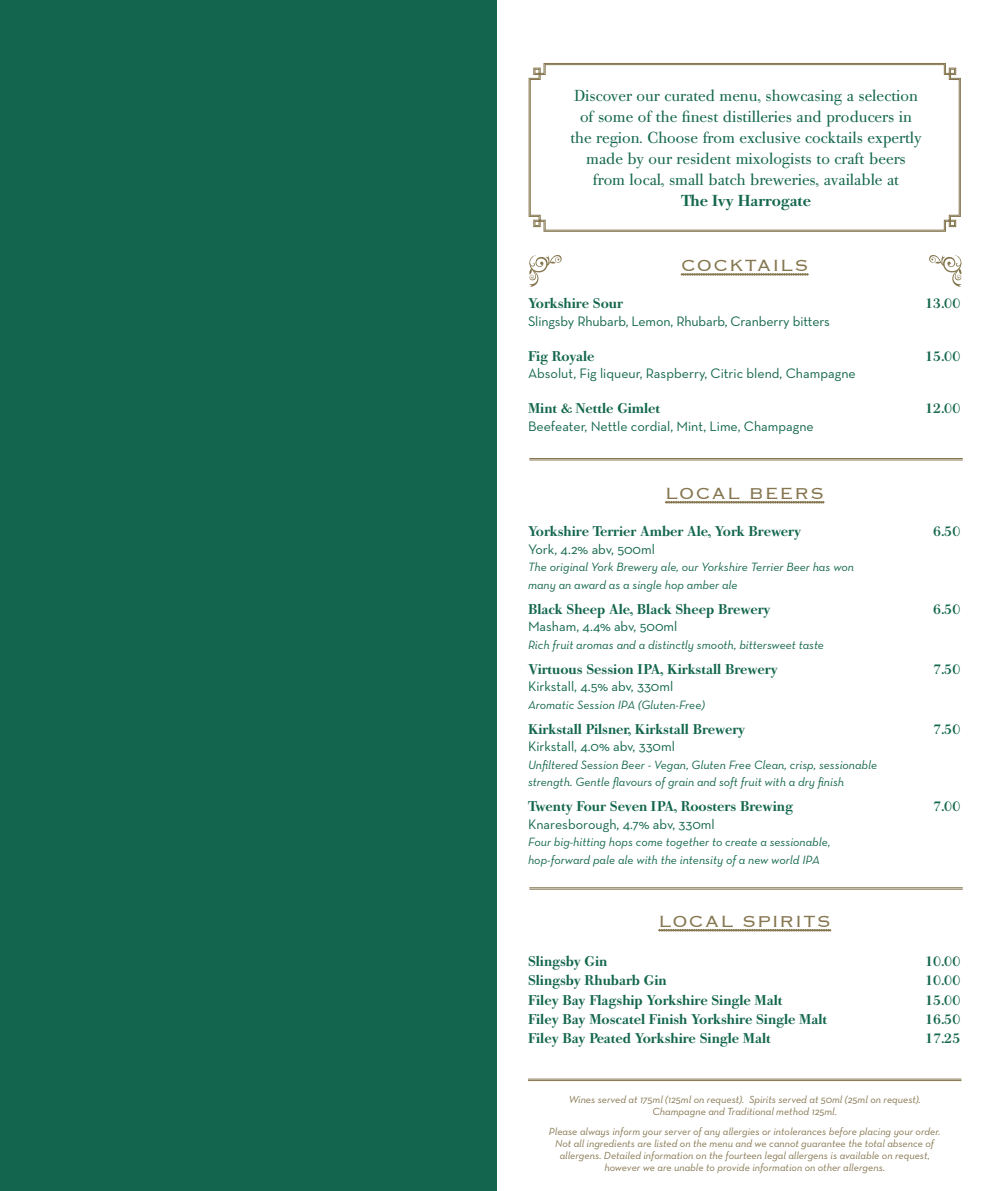
<style>
.page{position:relative;width:993px;height:1191px;background:#fff}
.page>*{position:absolute;margin:0;border:0;box-sizing:border-box;transform-origin:0 0}
.t1{font:300 21px "Copperplate";letter-spacing:.045em;color:#85764f}
.t2{font:15.75px/21px "Bodoni Old Face BE";color:#13664d;text-align:center}
.t3{font:500 15.75px "Bodoni Old Face BE";color:#13664d}
.t4{font:500 14px "Bodoni Old Face BE";color:#13664d}
.t5{font:14px "Neutra Text";color:#13664d}
.t6{font:500 14px "Bodoni Old Face BE";letter-spacing:-.02em;color:#13664d}
.t7{font:italic 12.25px/17.5px "Neutra Text";color:#13664d}
.t8{font:italic 10.5px/12.2px "Neutra Text";color:#85764f;text-align:center}
</style>
<div class="page">
<div style="left:0;top:0;width:496px;height:1191px;background:#13664d"></div>
<hr style="left:528px;top:1078px;width:433px;height:1px;background:#85764f">
<hr style="left:528px;top:1080px;width:433px;height:1px;background:#85764f">
<svg style="left:680px;top:273px;width:128px;height:2px"></svg>
<svg style="left:529px;top:255px;width:32px;height:32px"></svg>
<svg style="left:929px;top:255px;width:32px;height:32px"></svg>
<svg style="left:665px;top:501px;width:159px;height:2px"></svg>
<svg style="left:658px;top:929px;width:172px;height:2px"></svg>
<hr style="left:529px;top:458px;width:433px;height:1px;background:#85764f">
<hr style="left:529px;top:460px;width:433px;height:1px;background:#85764f">
<hr style="left:529px;top:887px;width:433px;height:1px;background:#85764f">
<hr style="left:529px;top:889px;width:433px;height:1px;background:#85764f">
<svg style="left:528px;top:63px;width:432px;height:169px;background:#a89e83"></svg>
<svg style="left:530px;top:64px;width:429px;height:166px"></svg>
<p class="t2" style="left:570px;top:85px;width:353px">Discover our curated menu, showcasing a selection of some of the finest distilleries and producers in the region. Choose from exclusive cocktails expertly made by our resident mixologists to craft beers from local, small batch breweries, available at</p>
<p class="t3" style="left:680px;top:190px;width:131px">The Ivy Harrogate</p>
<h1 class="t1" style="left:680px;top:251px;width:129px">COCKTAILS</h1>
<p class="t4" style="left:528px;top:295px;width:96px">Yorkshire Sour</p>
<p class="t4" style="left:924px;top:295px;width:37px">13.00</p>
<p class="t5" style="left:528px;top:313px;width:303px">Slingsby Rhubarb, Lemon, Rhubarb, Cranberry bitters</p>
<p class="t6" style="left:528px;top:347px;width:68px">Fig Royale</p>
<p class="t4" style="left:924px;top:347px;width:37px">15.00</p>
<p class="t5" style="left:528px;top:365px;width:329px">Absolut, Fig liqueur, Raspberry, Citric blend, Champagne</p>
<p class="t4" style="left:528px;top:400px;width:134px">Mint &amp; Nettle Gimlet</p>
<p class="t4" style="left:924px;top:400px;width:37px">12.00</p>
<p class="t5" style="left:528px;top:418px;width:287px">Beefeater, Nettle cordial, Mint, Lime, Champagne</p>
<h1 class="t1" style="left:665px;top:479px;width:160px">LOCAL BEERS</h1>
<p class="t4" style="left:528px;top:523px;width:274px">Yorkshire Terrier Amber Ale, York Brewery</p>
<p class="t4" style="left:932px;top:523px;width:29px">6.50</p>
<p class="t5" style="left:528px;top:540px;width:128px">York, 4.2% abv, 500ml</p>
<p class="t7" style="left:528px;top:558px;width:327px">The original York Brewery ale, our Yorkshire Terrier Beer has won many an award as a single hop amber ale</p>
<p class="t4" style="left:528px;top:600px;width:244px">Black Sheep Ale, Black Sheep Brewery</p>
<p class="t4" style="left:932px;top:600px;width:29px">6.50</p>
<p class="t5" style="left:528px;top:618px;width:151px">Masham, 4.4% abv, 500ml</p>
<p class="t7" style="left:528px;top:635px;width:297px">Rich fruit aromas and a distinctly smooth, bittersweet taste</p>
<p class="t4" style="left:528px;top:660px;width:251px">Virtuous Session IPA, Kirkstall Brewery</p>
<p class="t4" style="left:932px;top:660px;width:29px">7.50</p>
<p class="t5" style="left:528px;top:678px;width:147px">Kirkstall, 4.5% abv, 330ml</p>
<p class="t7" style="left:528px;top:695px;width:178px">Aromatic Session IPA (Gluten-Free)</p>
<p class="t4" style="left:528px;top:720px;width:219px">Kirkstall Pilsner, Kirkstall Brewery</p>
<p class="t4" style="left:932px;top:720px;width:29px">7.50</p>
<p class="t5" style="left:528px;top:738px;width:148px">Kirkstall, 4.0% abv, 330ml</p>
<p class="t7" style="left:528px;top:755px;width:350px">Unfiltered Session Beer - Vegan, Gluten Free Clean, crisp, sessionable strength. Gentle flavours of grain and soft fruit with a dry finish</p>
<p class="t4" style="left:528px;top:797px;width:266px">Twenty Four Seven IPA, Roosters Brewing</p>
<p class="t4" style="left:932px;top:797px;width:29px">7.00</p>
<p class="t5" style="left:528px;top:815px;width:188px">Knaresborough, 4.7% abv, 330ml</p>
<p class="t7" style="left:528px;top:833px;width:304px">Four big-hitting hops come together to create a sessionable, hop-forward pale ale with the intensity of a new world IPA</p>
<h1 class="t1" style="left:658px;top:907px;width:174px">LOCAL SPIRITS</h1>
<p class="t4" style="left:528px;top:952px;width:81px">Slingsby Gin</p>
<p class="t4" style="left:924px;top:952px;width:37px">10.00</p>
<p class="t4" style="left:528px;top:972px;width:140px">Slingsby Rhubarb Gin</p>
<p class="t4" style="left:924px;top:972px;width:37px">10.00</p>
<p class="t4" style="left:528px;top:991px;width:256px">Filey Bay Flagship Yorkshire Single Malt</p>
<p class="t4" style="left:924px;top:991px;width:37px">15.00</p>
<p class="t4" style="left:528px;top:1010px;width:301px">Filey Bay Moscatel Finish Yorkshire Single Malt</p>
<p class="t4" style="left:924px;top:1010px;width:37px">16.50</p>
<p class="t4" style="left:528px;top:1029px;width:244px">Filey Bay Peated Yorkshire Single Malt</p>
<p class="t4" style="left:924px;top:1029px;width:37px">17.25</p>
<p class="t8" style="left:568px;top:1092px;width:353px">Wines served at 175ml (125ml on request). Spirits served at 50ml (25ml on request).<br>Champagne and Traditional method 125ml.</p>
<p class="t8" style="left:548px;top:1124px;width:393px">Please always inform your server of any allergies or intolerances before placing your order.<br>Not all ingredients are listed on the menu and we cannot guarantee the total absence of allergens. Detailed information on the fourteen legal allergens is available on request, however we are unable to provide information on other allergens.</p>
</div>
